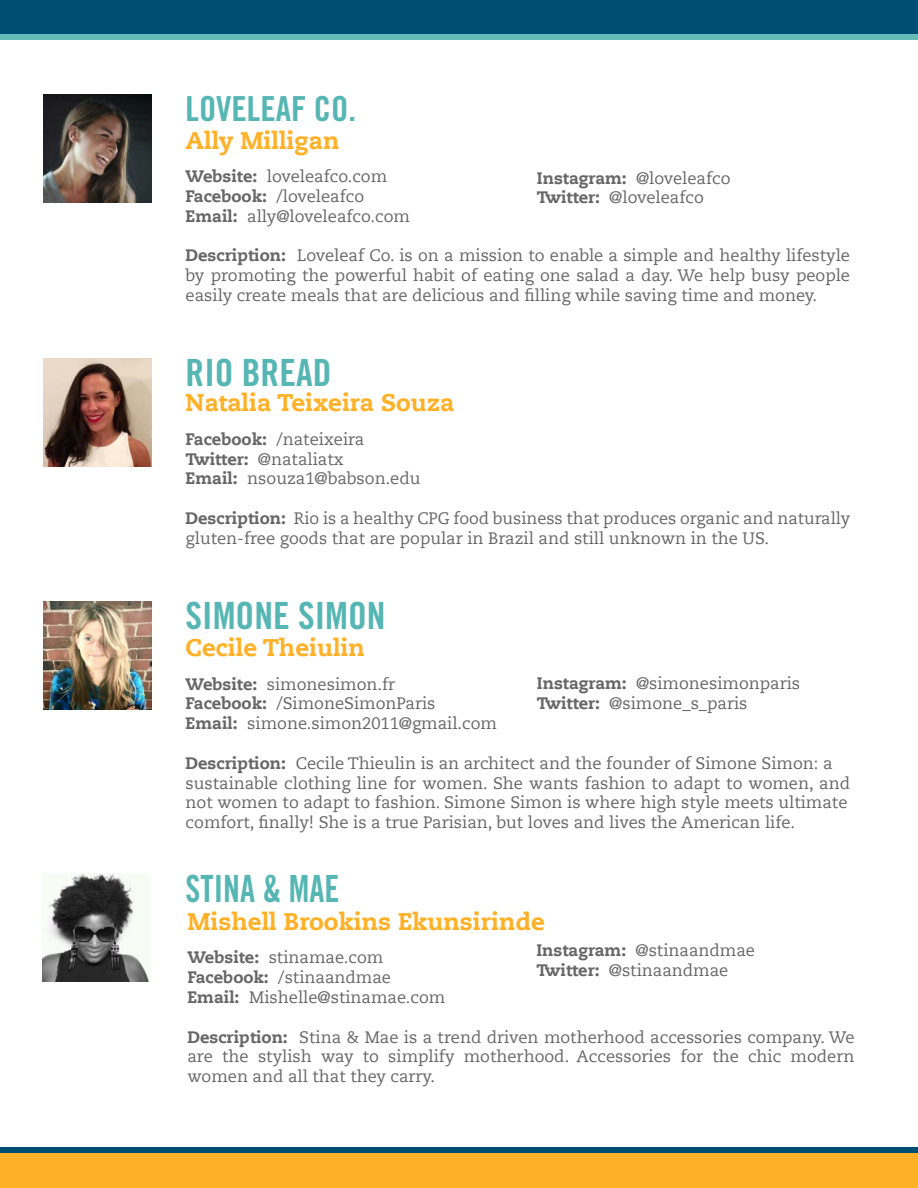
<style>
.page{position:relative;width:918px;height:1188px;background:#fff}
.page>*{position:absolute;margin:0;border:0;box-sizing:border-box;transform-origin:0 0}
.t1{font:37.5px "Trade Gothic Bold Cond Twenty";color:#55b6b3}
.t2{font:37.5px "Trade Gothic Bold Cond Twenty";color:#55b6b3;scale:.9 1}
.t3{font:34.5px "Trade Gothic Bold Cond Twenty";color:#55b6b3}
.t4{font:800 24px "Caecilia LT Std";color:#feb127}
.t5{font:16.5px/19.8px "Caecilia LT Std";color:#666}
.s1{font-weight:800}
</style>
<div class="page">
<div style="left:0;top:0;width:918px;height:34px;background:#004e71"></div>
<div style="left:0;top:34px;width:918px;height:6px;background:#66bbb9"></div>
<div style="left:0;top:1154px;width:918px;height:34px;background:#feb127"></div>
<div style="left:0;top:1148px;width:918px;height:6px;background:#004e71"></div>
<img style="left:44px;top:358px;width:108px;height:108px">
<img style="left:44px;top:94px;width:108px;height:108px">
<img style="left:42px;top:873px;width:108px;height:108px">
<img style="left:44px;top:602px;width:107px;height:107px">
<h2 class="t3" style="left:186px;top:88px;width:172px">LOVELEAF CO.</h2>
<h3 class="t4" style="left:186px;top:126px;width:155px">Ally Milligan</h3>
<p class="t5" style="left:186px;top:167px;width:226px"><span class="s1">Website:</span> loveleafco.com<br><span class="s1">Facebook:</span> /loveleafco<br><span class="s1">Email:</span> ally@loveleafco.com</p>
<p class="t5" style="left:186px;top:246px;width:666px;text-align:justify"><span class="s1">Description:</span> Loveleaf Co. is on a mission to enable a simple and healthy lifestyle by promoting the powerful habit of eating one salad a day. We help busy people easily create meals that are delicious and filling while saving time and money.</p>
<p class="t5" style="left:537px;top:168px;width:195px"><span class="s1">Instagram:</span> @loveleafco<br><span class="s1">Twitter:</span> @loveleafco</p>
<h1 class="t1" style="left:186px;top:349px;width:147px">RIO BREAD</h1>
<h3 class="t4" style="left:186px;top:388px;width:270px">Natalia Teixeira Souza</h3>
<p class="t5" style="left:186px;top:429px;width:236px"><span class="s1">Facebook:</span> /nateixeira<br><span class="s1">Twitter:</span> @nataliatx<br><span class="s1">Email:</span> nsouza1@babson.edu</p>
<p class="t5" style="left:186px;top:509px;width:666px"><span class="s1">Description:</span> Rio is a healthy CPG food business that produces organic and naturally gluten-free goods that are popular in Brazil and still unknown in the US.</p>
<h1 class="t1" style="left:186px;top:592px;width:201px">SIMONE SIMON</h1>
<h3 class="t4" style="left:186px;top:633px;width:181px">Cecile Theiulin</h3>
<p class="t5" style="left:186px;top:674px;width:313px"><span class="s1">Website:</span> simonesimon.fr<br><span class="s1">Facebook:</span> /SimoneSimonParis<br><span class="s1">Email:</span> simone.simon2011@gmail.com</p>
<p class="t5" style="left:186px;top:754px;width:666px"><span class="s1">Description:</span> Cecile Thieulin is an architect and the founder of Simone Simon: a sustainable clothing line for women. She wants fashion to adapt to women, and not women to adapt to fashion. Simone Simon is where high style meets ultimate comfort, finally! She is a true Parisian, but loves and lives the American life.</p>
<p class="t5" style="left:537px;top:674px;width:265px"><span class="s1">Instagram:</span> @simonesimonparis<br><span class="s1">Twitter:</span> @simone_s_paris</p>
<h1 class="t2" style="left:186px;top:865px;width:172px">STINA &amp; MAE</h1>
<h3 class="t4" style="left:188px;top:907px;width:359px">Mishell Brookins Ekunsirinde</h3>
<p class="t5" style="left:188px;top:948px;width:259px"><span class="s1">Website:</span> stinamae.com<br><span class="s1">Facebook:</span> /stinaandmae<br><span class="s1">Email:</span> Mishelle@stinamae.com</p>
<p class="t5" style="left:188px;top:1027px;width:669px;text-align:justify"><span class="s1">Description:</span> Stina &amp; Mae is a trend driven motherhood accessories company. We are the stylish way to simplify motherhood. Accessories for the chic modern women and all that they carry.</p>
<p class="t5" style="left:536px;top:941px;width:220px"><span class="s1">Instagram:</span> @stinaandmae<br><span class="s1">Twitter:</span> @stinaandmae</p>
</div>
